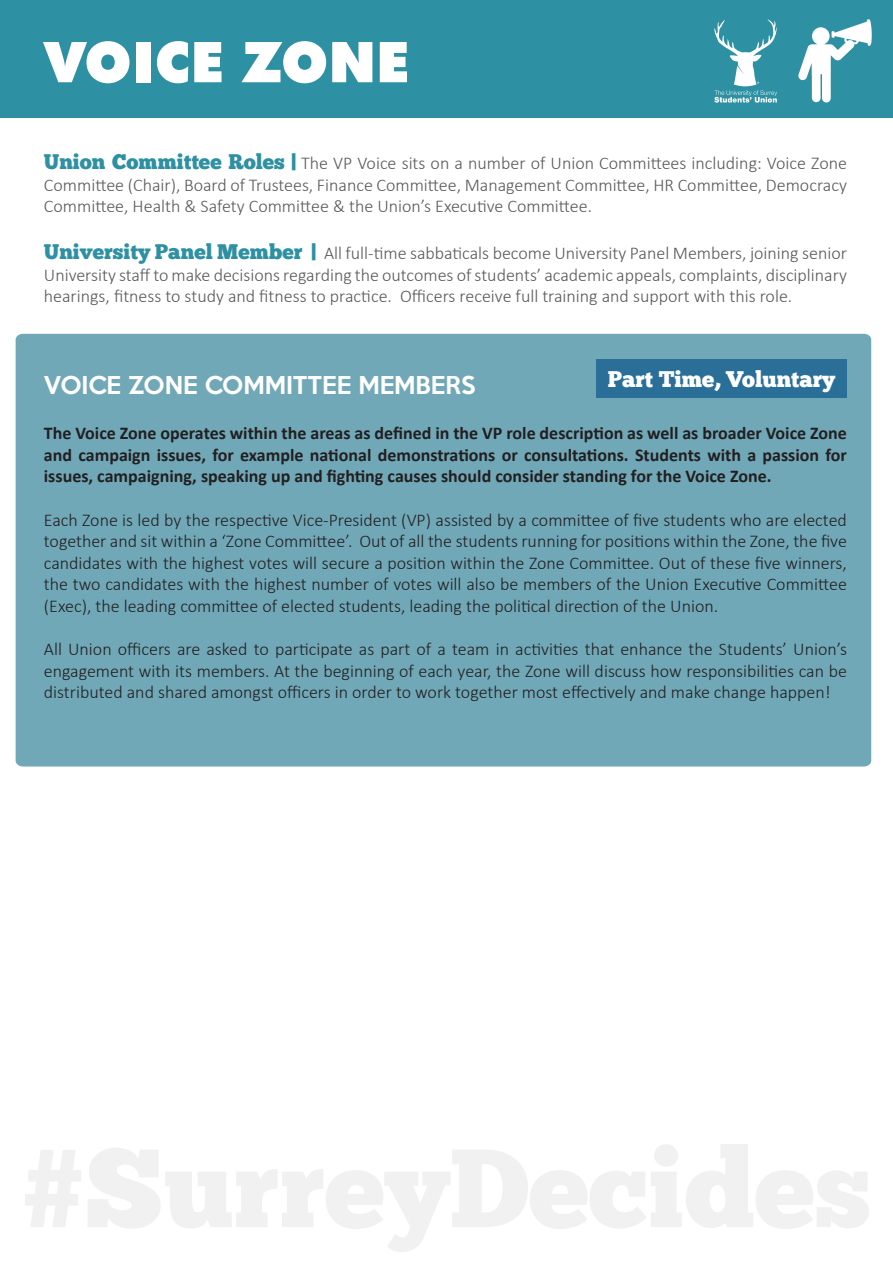
<style>
.page{position:relative;width:893px;height:1263px;background:#fff}
.page>*{position:absolute;margin:0;border:0;box-sizing:border-box;transform-origin:0 0}
.t1{font:900 56.25px "Futura BT";color:#fff}
.t2{font:500 22.5px "Keep Calm";color:#fff}
.t3{font:22.5px "Chunk Five Ex";color:#fff}
.t4{font:300 18px/21.6px "Calibri";color:#231f20;text-align:justify}
.t5{font:300 18px/21.6px "Calibri";color:#57585a;text-align:justify}
.t6{font:700 18px/21.6px "Calibri";color:#231f20;text-align:justify}
.s1{font-family:"Chunk Five Ex";font-weight:400;font-size:21px;color:#2d90a3}
</style>
<div class="page">
<div style="left:16px;top:334px;width:855px;height:432px;background:#70a8b8"></div>
<div style="left:0;top:0;width:893px;height:118px;background:#2d90a3"></div>
<svg style="left:798px;top:19px;width:74px;height:84px"></svg>
<div style="left:596px;top:359px;width:251px;height:39px;background:#296f98"></div>
<svg style="left:714px;top:19px;width:63px;height:84px"></svg>
<p class="t1" style="left:45px;top:28px;width:366px">VOICE ZONE</p>
<p class="t5" style="left:44px;top:152px;width:804px"><span class="s1">Union Committee Roles |</span> The VP Voice sits on a number of Union Committees including: Voice Zone Committee (Chair), Board of Trustees, Finance Committee, Management Committee, HR Committee, Democracy Committee, Health &amp; Safety Committee &amp; the Union’s Executive Committee.</p>
<p class="t5" style="left:44px;top:242px;width:805px"><span class="s1">University Panel Member |</span> All full-time sabbaticals become University Panel Members, joining senior University staff to make decisions regarding the outcomes of students’ academic appeals, complaints, disciplinary hearings, fitness to study and fitness to practice. Officers receive full training and support with this role.</p>
<p class="t3" style="left:608px;top:362px;width:229px">Part Time, Voluntary</p>
<p class="t2" style="left:44px;top:366px;width:433px">VOICE ZONE COMMITTEE MEMBERS</p>
<p class="t6" style="left:44px;top:422px;width:805px">The Voice Zone operates within the areas as defined in the VP role description as well as broader Voice Zone and campaign issues, for example national demonstrations or consultations. Students with a passion for issues, campaigning, speaking up and fighting causes should consider standing for the Voice Zone.</p>
<p class="t4" style="left:44px;top:509px;width:805px">Each Zone is led by the respective Vice-President (VP) assisted by a committee of five students who are elected together and sit within a ‘Zone Committee’. Out of all the students running for positions within the Zone, the five candidates with the highest votes will secure a position within the Zone Committee. Out of these five winners, the two candidates with the highest number of votes will also be members of the Union Executive Committee (Exec), the leading committee of elected students, leading the political direction of the Union.</p>
<p class="t4" style="left:44px;top:638px;width:805px">All Union officers are asked to participate as part of a team in activities that enhance the Students’ Union’s engagement with its members. At the beginning of each year, the Zone will discuss how responsibilities can be distributed and shared amongst officers in order to work together most effectively and make change happen!</p>
</div>
